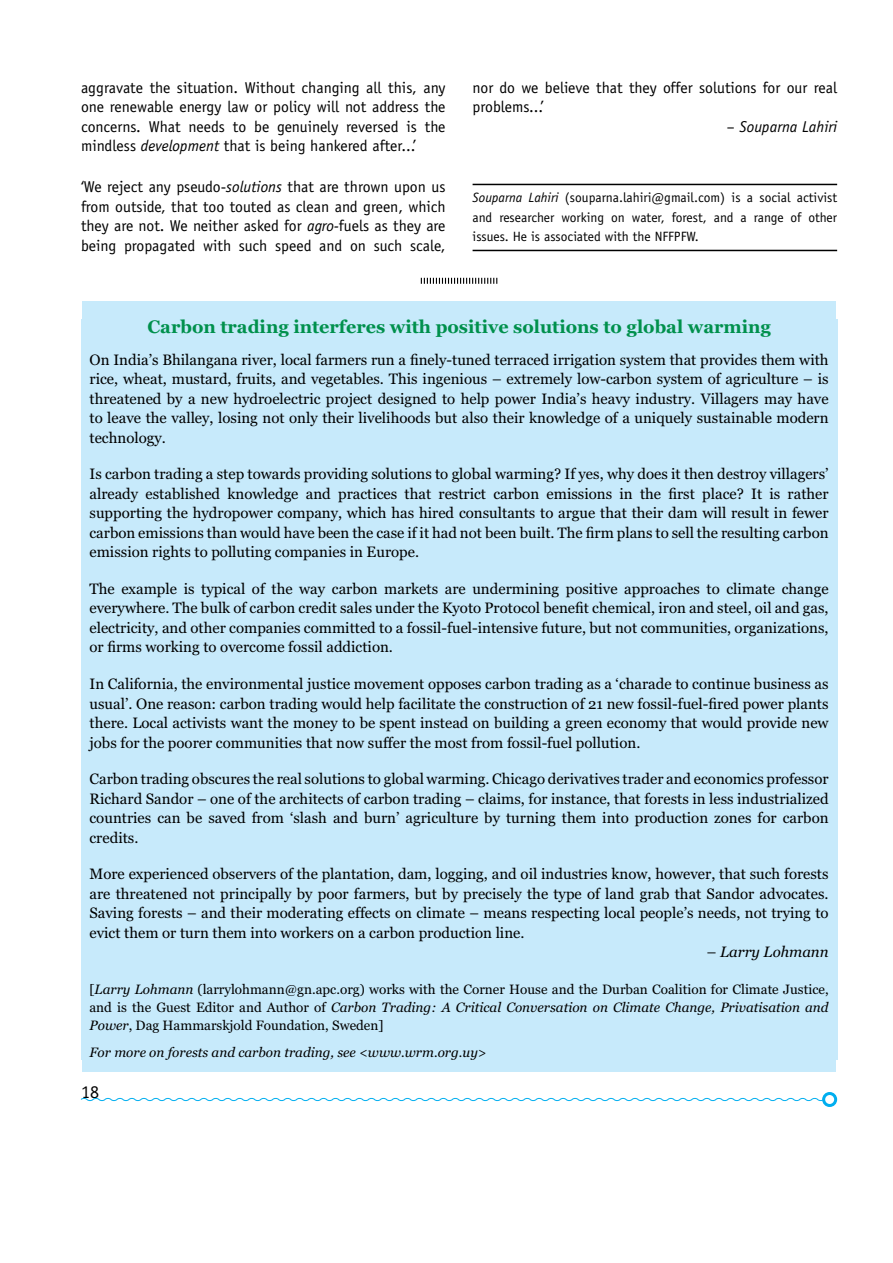
<style>
.page{position:relative;width:893px;height:1263px;background:#fff}
.page>*{position:absolute;margin:0;border:0;box-sizing:border-box;transform-origin:0 0}
.t1{font:700 18px "Georgia";color:#00904c}
.t2{font:18px "Officina Sans";color:#000}
.t3{font:15.75px/19.5px "Officina Sans";color:#000;text-align:justify}
.t4{font:italic 15.75px "Officina Sans";color:#000}
.t5{font:15px/19.5px "Georgia";color:#000;text-align:justify}
.t6{font:italic 15px "Georgia";color:#000}
.t7{font:13.5px/18px "Georgia";color:#000;text-align:justify}
.t8{font:13.5px/19.5px "Officina Sans";color:#000;text-align:justify}
.t9{font:italic 13.5px "Georgia";color:#000}
.s1{font-style:italic}
.s2{font-style:normal}
</style>
<div class="page">
<svg style="left:80px;top:1097px;width:742px;height:5px"></svg>
<div style="left:822px;top:1092px;width:15px;height:15px;border:3px solid #00aeef;border-radius:50%"></div>
<div style="left:82px;top:301px;width:754px;height:770px;background:#c7eafb"></div>
<div style="left:81px;top:319px;width:756px;height:741px;background:#c7eafb"></div>
<hr style="left:473px;top:184px;width:364px;height:1px;background:#000">
<hr style="left:473px;top:250px;width:364px;height:1px;background:#000">
<svg style="left:421px;top:278px;width:76px;height:6px"></svg>
<p class="t3" style="left:81px;top:79px;width:366px">aggravate the situation. Without changing all this, any one renewable energy law or policy will not address the concerns. What needs to be genuinely reversed is the mindless <span class="s1">development</span> that is being hankered after...’</p>
<p class="t3" style="left:81px;top:178px;width:366px">‘We reject any pseudo-<span class="s1">solutions</span> that are thrown upon us from outside, that too touted as clean and green, which they are not. We neither asked for <span class="s1">agro-</span>fuels as they are being propagated with such speed and on such scale,</p>
<p class="t8" style="left:473px;top:189px;width:366px"><span class="s1">Souparna Lahiri</span> (souparna.lahiri@gmail.com) is a social activist and researcher working on water, forest, and a range of other issues. He is associated with the NFFPFW.</p>
<p class="t3" style="left:473px;top:79px;width:366px">nor do we believe that they offer solutions for our real problems...’</p>
<p class="t4" style="left:727px;top:120px;width:112px"><span class="s2">–</span> Souparna Lahiri</p>
<p class="t1" style="left:147px;top:319px;width:625px">Carbon trading interferes with positive solutions to global warming</p>
<p class="t5" style="left:90px;top:351px;width:740px">On India’s Bhilangana river, local farmers run a finely-tuned terraced irrigation system that provides them with rice, wheat, mustard, fruits, and vegetables. This ingenious – extremely low-carbon system of agriculture – is threatened by a new hydroelectric project designed to help power India’s heavy industry. Villagers may have to leave the valley, losing not only their livelihoods but also their knowledge of a uniquely sustainable modern technology.</p>
<p class="t5" style="left:90px;top:466px;width:741px">Is carbon trading a step towards providing solutions to global warming? If yes, why does it then destroy villagers’ already established knowledge and practices that restrict carbon emissions in the first place? It is rather supporting the hydropower company, which has hired consultants to argue that their dam will result in fewer carbon emissions than would have been the case if it had not been built. The firm plans to sell the resulting carbon emission rights to polluting companies in Europe.</p>
<p class="t5" style="left:90px;top:580px;width:740px">The example is typical of the way carbon markets are undermining positive approaches to climate change everywhere. The bulk of carbon credit sales under the Kyoto Protocol benefit chemical, iron and steel, oil and gas, electricity, and other companies committed to a fossil-fuel-intensive future, but not communities, organizations, or firms working to overcome fossil addiction.</p>
<p class="t5" style="left:90px;top:675px;width:740px">In California, the environmental justice movement opposes carbon trading as a ‘charade to continue business as usual’. One reason: carbon trading would help facilitate the construction of 21 new fossil-fuel-fired power plants there. Local activists want the money to be spent instead on building a green economy that would provide new jobs for the poorer communities that now suffer the most from fossil-fuel pollution.</p>
<p class="t5" style="left:90px;top:770px;width:740px">Carbon trading obscures the real solutions to global warming. Chicago derivatives trader and economics professor Richard Sandor – one of the architects of carbon trading – claims, for instance, that forests in less industrialized countries can be saved from ‘slash and burn’ agriculture by turning them into production zones for carbon credits.</p>
<p class="t5" style="left:90px;top:865px;width:740px">More experienced observers of the plantation, dam, logging, and oil industries know, however, that such forests are threatened not principally by poor farmers, but by precisely the type of land grab that Sandor advocates.<br>Saving forests – and their moderating effects on climate – means respecting local people’s needs, not trying to evict them or turn them into workers on a carbon production line.</p>
<p class="t6" style="left:707px;top:946px;width:123px"><span class="s2">–</span> Larry Lohmann</p>
<p class="t7" style="left:90px;top:982px;width:741px">[<span class="s1">Larry Lohmann</span> (larrylohmann@gn.apc.org) works with the Corner House and the Durban Coalition for Climate Justice, and is the Guest Editor and Author of <span class="s1">Carbon Trading: A Critical Conversation on Climate Change, Privatisation and Power</span>, Dag Hammarskjold Foundation, Sweden]</p>
<p class="t9" style="left:90px;top:1047px;width:398px">For more on forests and carbon trading, see &lt;www.wrm.org.uy&gt;</p>
<p class="t2" style="left:81px;top:1084px;width:19px">18</p>
</div>
